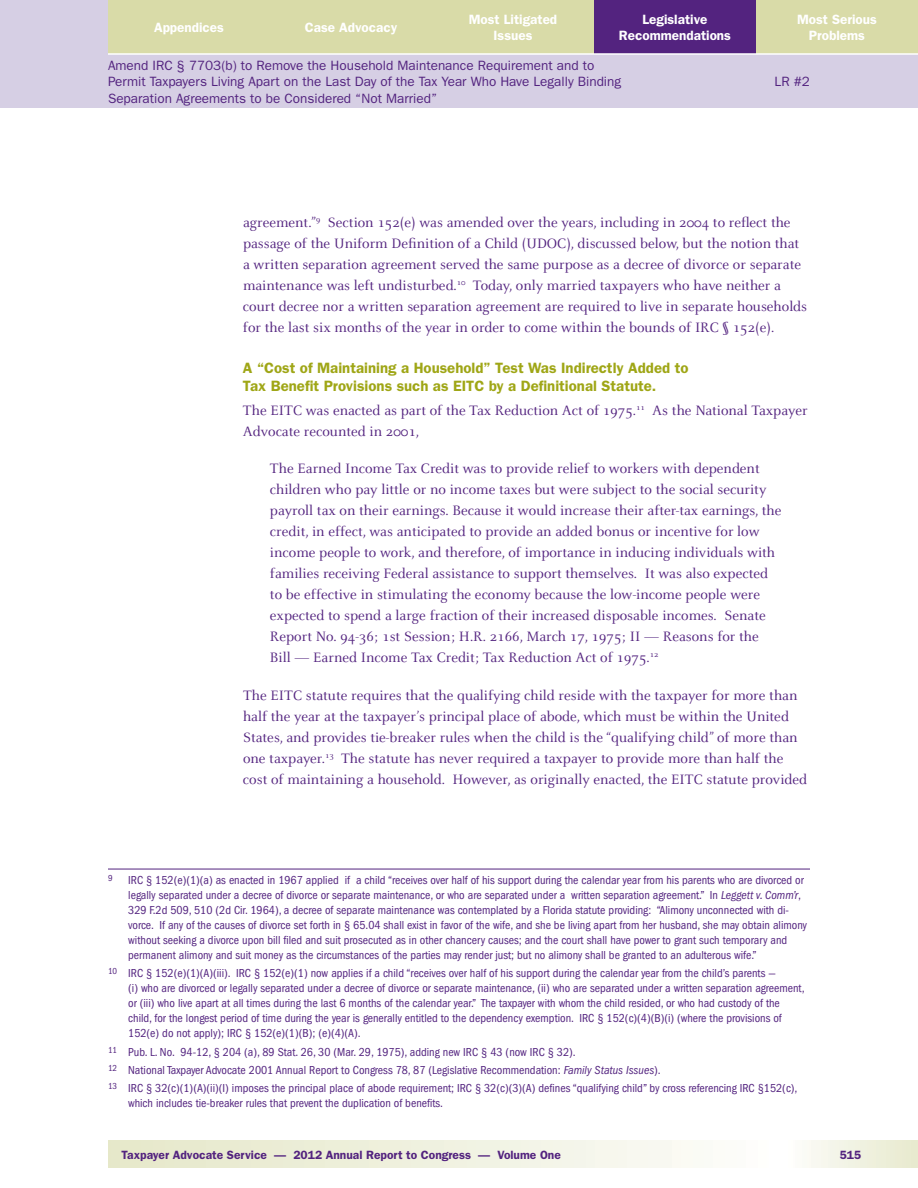
<style>
.page{position:relative;width:918px;height:1188px;background:#fff}
.page>*{position:absolute;margin:0;border:0;box-sizing:border-box;transform-origin:0 0}
.Body_Text-INDENT_BOT{font:15px/21px "Celeste";color:#53237f}
.Body_Text{font:15px/21px "Celeste";color:#53237f}
.Subhead_2{font:600 15px/18px "Franklin Gothic";color:#9fa616}
.t1{font:13.5px/16.5px "Franklin Gothic";color:#53237f}
.t2{font:600 13.5px/16.5px "Franklin Gothic";color:#fff;text-align:center}
.IGNORE_Footnote{font:condensed 12px/15px "Franklin Gothic";color:#53237f}
.t3{font:600 12px "Franklin Gothic";color:#53237f}
.IGNORE_Footnote-2{font:condensed 9px "Franklin Gothic";color:#53237f}
.s1{font-style:italic}
</style>
<div class="page">
<svg style="left:108px;top:1141px;width:585px;height:27px;background:#eff0dd"></svg>
<div style="left:0;top:0;width:918px;height:108px;background:#d6cfe4"></div>
<div style="left:770px;top:1141px;width:148px;height:27px;background:linear-gradient(to right,#fff,#e7e9cd)"></div>
<div style="left:756px;top:0;width:162px;height:54px;background:#d9dba8"></div>
<div style="left:594px;top:0;width:162px;height:54px;background:#53237f"></div>
<div style="left:432px;top:0;width:162px;height:54px;background:#d9dba8"></div>
<div style="left:108px;top:0;width:162px;height:54px;background:#d9dba8"></div>
<div style="left:270px;top:0;width:162px;height:54px;background:#d9dba8"></div>
<hr style="left:108px;top:53px;width:810px;height:2px;background:#fff">
<hr style="left:108px;top:869px;width:702px;height:1px;background:#53237f">
<p class="t2" style="left:154px;top:19px;width:71px">Appendices</p>
<p class="t2" style="left:305px;top:19px;width:94px">Case Advocacy</p>
<p class="t2" style="left:469px;top:11px;width:90px">Most Litigated<br>Issues</p>
<p class="t2" style="left:619px;top:11px;width:114px">Legislative<br>Recommendations</p>
<p class="t2" style="left:797px;top:11px;width:81px">Most Serious<br>Problems</p>
<p class="t1" style="left:108px;top:57px;width:515px">Amend IRC § 7703(b) to Remove the Household Maintenance Requirement and to<br>Permit Taxpayers Living Apart on the Last Day of the Tax Year Who Have Legally Binding<br>Separation Agreements to be Considered “Not Married”</p>
<p class="t1" style="left:775px;top:73px;width:37px">LR #2</p>
<p class="Body_Text-INDENT_BOT" style="left:243px;top:212px;width:566px">agreement.”<sup>9</sup> Section 152(e) was amended over the years, including in 2004 to reflect the passage of the Uniform Definition of a Child (UDOC), discussed below, but the notion that a written separation agreement served the same purpose as a decree of divorce or separate maintenance was left undisturbed.<sup>10</sup> Today, only married taxpayers who have neither a court decree nor a written separation agreement are required to live in separate households for the last six months of the year in order to come within the bounds of IRC § 152(e).</p>
<p class="Subhead_2" style="left:243px;top:359px;width:447px">A “Cost of Maintaining a Household” Test Was Indirectly Added to<br>Tax Benefit Provisions such as EITC by a Definitional Statute.</p>
<p class="Body_Text" style="left:243px;top:400px;width:566px">The EITC was enacted as part of the Tax Reduction Act of 1975.<sup>11</sup> As the National Taxpayer<br>Advocate recounted in 2001,</p>
<p class="Body_Text-INDENT_BOT" style="left:270px;top:459px;width:513px">The Earned Income Tax Credit was to provide relief to workers with dependent children who pay little or no income taxes but were subject to the social security payroll tax on their earnings. Because it would increase their after-tax earnings, the credit, in effect, was anticipated to provide an added bonus or incentive for low income people to work, and therefore, of importance in inducing individuals with families receiving Federal assistance to support themselves. It was also expected to be effective in stimulating the economy because the low-income people were expected to spend a large fraction of their increased disposable incomes. Senate Report No. 94-36; 1st Session; H.R. 2166, March 17, 1975; II — Reasons for the Bill — Earned Income Tax Credit; Tax Reduction Act of 1975.<sup>12</sup></p>
<p class="Body_Text" style="left:243px;top:685px;width:566px">The EITC statute requires that the qualifying child reside with the taxpayer for more than half the year at the taxpayer’s principal place of abode, which must be within the United States, and provides tie-breaker rules when the child is the “qualifying child” of more than one taxpayer.<sup>13</sup> The statute has never required a taxpayer to provide more than half the cost of maintaining a household. However, as originally enacted, the EITC statute provided</p>
<p class="IGNORE_Footnote-2" style="left:108px;top:873px;width:6px">9</p>
<p class="IGNORE_Footnote" style="left:128px;top:873px;width:680px">IRC § 152(e)(1)(a) as enacted in 1967 applied if a child “receives over half of his support during the calendar year from his parents who are divorced or legally separated under a decree of divorce or separate maintenance, or who are separated under a written separation agreement.” In <span class="s1">Leggett v. Comm’r</span>, 329 F.2d 509, 510 (2d Cir. 1964), a decree of separate maintenance was contemplated by a Florida statute providing: “Alimony unconnected with di&shy;vorce. If any of the causes of divorce set forth in § 65.04 shall exist in favor of the wife, and she be living apart from her husband, she may obtain alimony without seeking a divorce upon bill filed and suit prosecuted as in other chancery causes; and the court shall have power to grant such temporary and permanent alimony and suit money as the circumstances of the parties may render just; but no alimony shall be granted to an adulterous wife.”</p>
<p class="IGNORE_Footnote" style="left:128px;top:966px;width:678px;text-indent:-20px"><sup>10</sup> IRC § 152(e)(1)(A)(iii). IRC § 152(e)(1) now applies if a child “receives over half of his support during the calendar year from the child’s parents —<br>(i) who are divorced or legally separated under a decree of divorce or separate maintenance, (ii) who are separated under a written separation agreement, or (iii) who live apart at all times during the last 6 months of the calendar year.” The taxpayer with whom the child resided, or who had custody of the child, for the longest period of time during the year is generally entitled to the dependency exemption. IRC § 152(c)(4)(B)(i) (where the provisions of 152(e) do not apply); IRC § 152(e)(1)(B); (e)(4)(A).</p>
<p class="IGNORE_Footnote" style="left:108px;top:1044px;width:469px"><sup>11</sup> Pub. L. No. 94-12, § 204 (a), 89 Stat. 26, 30 (Mar. 29, 1975), adding new IRC § 43 (now IRC § 32).</p>
<p class="IGNORE_Footnote" style="left:108px;top:1062px;width:554px"><sup>12</sup> National Taxpayer Advocate 2001 Annual Report to Congress 78, 87 (Legislative Recommendation: <span class="s1">Family Status Issues</span>).</p>
<p class="IGNORE_Footnote" style="left:128px;top:1081px;width:671px;text-indent:-20px"><sup>13</sup> IRC § 32(c)(1)(A)(ii)(I) imposes the principal place of abode requirement; IRC § 32(c)(3)(A) defines “qualifying child” by cross referencing IRC §152(c), which includes tie-breaker rules that prevent the duplication of benefits.</p>
<p class="t3" style="left:122px;top:1148px;width:441px">Taxpayer Advocate Service — 2012 Annual Report to Congress — Volume One</p>
<p class="t3" style="left:840px;top:1148px;width:23px">515</p>
</div>
